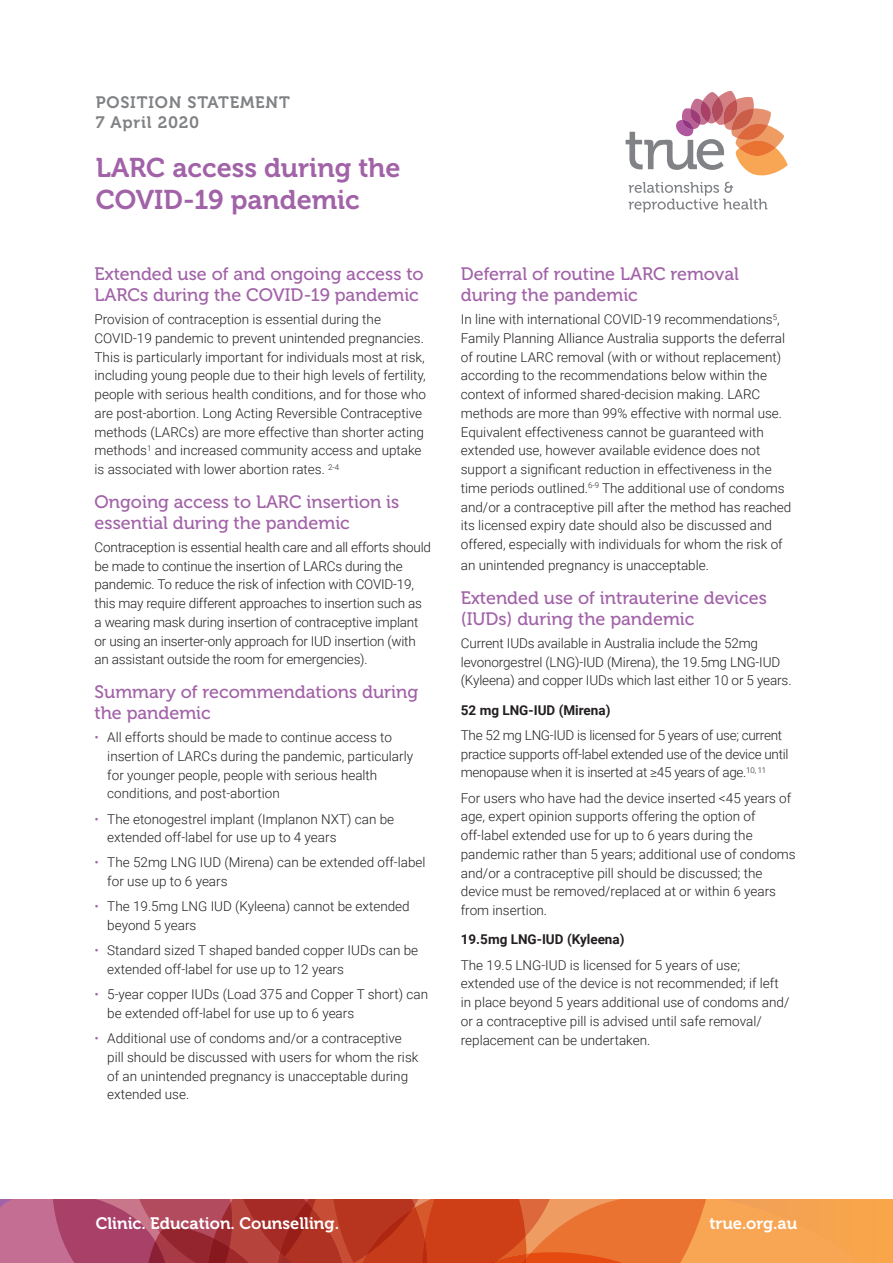
<style>
.page{position:relative;width:893px;height:1263px;background:#fff}
.page>*{position:absolute;margin:0;border:0;box-sizing:border-box;transform-origin:0 0}
.t1{font:27px/32.4px "Museo 700";color:#a262a8}
.t2{font:18px/21px "Museo 500";color:#a262a8}
.Tagline_and_website{font:16.5px "Museo 700";color:#fff}
.t3{font:16.5px "Museo 700";letter-spacing:.05em;color:#808285}
.Body_Copy{font:300 13.5px/18.8px "Roboto";color:#231f20}
.Body_Copy-2{font:300 13.5px/18.8px "Roboto";letter-spacing:-.02em;color:#231f20}
.t4{font:700 13.5px "Roboto";color:#231f20}
.s1{color:#a262a8}
</style>
<div class="page">
<div style="left:0;top:1199px;width:892px;height:64px;background:#f8a54f"></div>
<svg style="left:0;top:1199px;width:767px;height:64px"></svg>
<svg style="left:626px;top:91px;width:162px;height:84px"></svg>
<svg style="left:629px;top:182px;width:138px;height:30px"></svg>
<p class="t3" style="left:96px;top:93px;width:196px">POSITION STATEMENT</p>
<p class="t3" style="left:96px;top:113px;width:105px">7 April 2020</p>
<h1 class="t1" style="left:96px;top:152px;width:306px">LARC access during the<br>COVID-19 pandemic</h1>
<h2 class="t2" style="left:95px;top:264px;width:331px">Extended use of and ongoing access to<br>LARCs during the COVID-19 pandemic</h2>
<p class="Body_Copy" style="left:95px;top:309px;width:333px">Provision of contraception is essential during the COVID-19 pandemic to prevent unintended pregnancies.<br>This is particularly important for individuals most at risk, including young people due to their high levels of fertility, people with serious health conditions, and for those who are post-abortion. Long Acting Reversible Contraceptive methods (LARCs) are more effective than shorter acting methods<sup>1</sup> and increased community access and uptake is associated with lower abortion rates. <sup>2-4</sup></p>
<h2 class="t2" style="left:95px;top:491px;width:306px">Ongoing access to LARC insertion is essential during the pandemic</h2>
<p class="Body_Copy" style="left:95px;top:537px;width:338px">Contraception is essential health care and all efforts should be made to continue the insertion of LARCs during the pandemic. To reduce the risk of infection with COVID-19, this may require different approaches to insertion such as a wearing mask during insertion of contraceptive implant or using an inserter-only approach for IUD insertion (with an assistant outside the room for emergencies).</p>
<h2 class="t2" style="left:95px;top:682px;width:325px">Summary of recommendations during the pandemic</h2>
<p class="Body_Copy" style="left:107px;top:727px;width:307px;text-indent:-13px"><span class="s1">•</span> All efforts should be made to continue access to insertion of LARCs during the pandemic, particularly for younger people, people with serious health conditions, and post-abortion</p>
<p class="Body_Copy" style="left:107px;top:809px;width:288px;text-indent:-13px"><span class="s1">•</span> The etonogestrel implant (Implanon NXT) can be extended off-label for use up to 4 years</p>
<p class="Body_Copy" style="left:107px;top:853px;width:320px;text-indent:-13px"><span class="s1">•</span> The 52mg LNG IUD (Mirena) can be extended off-label for use up to 6 years</p>
<p class="Body_Copy" style="left:107px;top:897px;width:304px;text-indent:-13px"><span class="s1">•</span> The 19.5mg LNG IUD (Kyleena) cannot be extended beyond 5 years</p>
<p class="Body_Copy" style="left:107px;top:940px;width:312px;text-indent:-13px"><span class="s1">•</span> Standard sized T shaped banded copper IUDs can be extended off-label for use up to 12 years</p>
<p class="Body_Copy" style="left:107px;top:984px;width:322px;text-indent:-13px"><span class="s1">•</span> 5-year copper IUDs (Load 375 and Copper T short) can be extended off-label for use up to 6 years</p>
<p class="Body_Copy" style="left:107px;top:1028px;width:313px;text-indent:-13px"><span class="s1">•</span> Additional use of condoms and/or a contraceptive pill should be discussed with users for whom the risk of an unintended pregnancy is unacceptable during extended use.</p>
<h2 class="t2" style="left:461px;top:264px;width:280px">Deferral of routine LARC removal during the pandemic</h2>
<p class="Body_Copy" style="left:461px;top:309px;width:332px">In line with international COVID-19 recommendations<sup>5</sup>, Family Planning Alliance Australia supports the deferral of routine LARC removal (with or without replacement) according to the recommendations below within the context of informed shared-decision making. LARC methods are more than 99% effective with normal use.<br>Equivalent effectiveness cannot be guaranteed with extended use, however available evidence does not support a significant reduction in effectiveness in the time periods outlined.<sup>6-9</sup> The additional use of condoms and/or a contraceptive pill after the method has reached its licensed expiry date should also be discussed and offered, especially with individuals for whom the risk of</p>
<p class="Body_Copy" style="left:461px;top:555px;width:250px">an unintended pregnancy is unacceptable.</p>
<h2 class="t2" style="left:461px;top:587px;width:308px">Extended use of intrauterine devices (IUDs) during the pandemic</h2>
<p class="Body_Copy" style="left:461px;top:633px;width:332px">Current IUDs available in Australia include the 52mg levonorgestrel (LNG)-IUD (Mirena), the 19.5mg LNG-IUD (Kyleena) and copper IUDs which last either 10 or 5 years.</p>
<h3 class="t4" style="left:461px;top:700px;width:151px">52 mg LNG-IUD (Mirena)</h3>
<p class="Body_Copy-2" style="left:461px;top:725px;width:329px">The 52 mg LNG-IUD is licensed for 5 years of use; current practice supports off-label extended use of the device until menopause when it is inserted at ≥45 years of age.<sup>10,</sup> <sup>11</sup></p>
<p class="Body_Copy" style="left:461px;top:788px;width:336px">For users who have had the device inserted &lt;45 years of age, expert opinion supports offering the option of off-label extended use for up to 6 years during the pandemic rather than 5 years; additional use of condoms and/or a contraceptive pill should be discussed; the device must be removed/replaced at or within 6 years from insertion.</p>
<h3 class="t4" style="left:461px;top:930px;width:165px">19.5mg LNG-IUD (Kyleena)</h3>
<p class="Body_Copy" style="left:461px;top:955px;width:330px">The 19.5 LNG-IUD is licensed for 5 years of use; extended use of the device is not recommended; if left in place beyond 5 years additional use of condoms and/ or a contraceptive pill is advised until safe removal/ replacement can be undertaken.</p>
<p class="Tagline_and_website" style="left:96px;top:1214px;width:245px">Clinic. Education. Counselling.</p>
<p class="Tagline_and_website" style="left:709px;top:1214px;width:89px">true.org.au</p>
</div>
